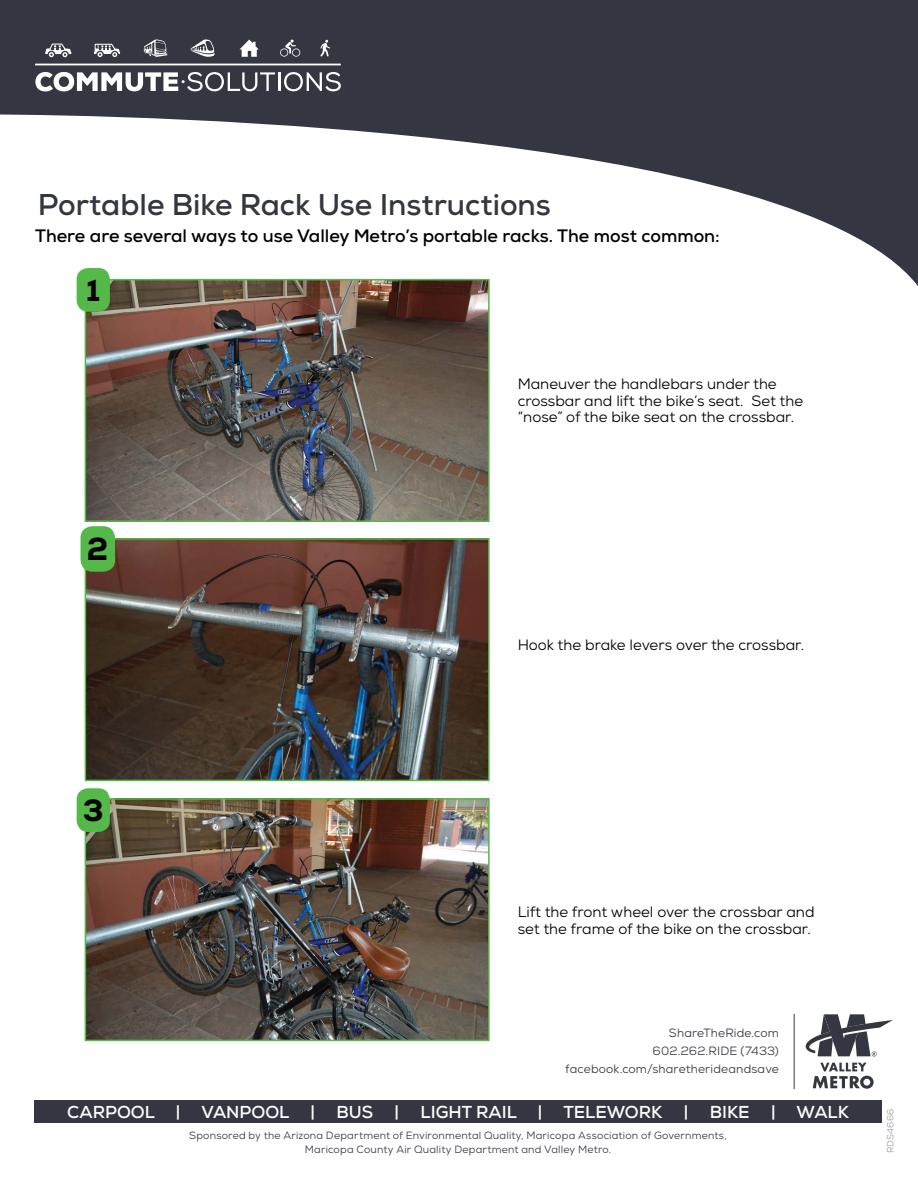
<style>
.page{position:relative;width:918px;height:1188px;background:#fff}
.page>*{position:absolute;margin:0;border:0;box-sizing:border-box;transform-origin:0 0}
.t1{font:800 31.95px "Nexa";color:#000}
.t2{font:800 30.6px "Nexa";color:#000}
.t3{font:700 30px "Nexa";color:#343741}
.t4{font:700 18px "Nexa";color:#000}
.t5{font:700 17.25px "Nexa";color:#fff}
.t6{font:15px/16.5px "Nexa";color:#000}
.t7{font:12px/18px "Nexa";letter-spacing:.015em;color:#343741;text-align:right}
.t8{font:10.5px/13.5px "Nexa";letter-spacing:.02em;color:#343741;text-align:center}
.t9{font:9px "Nexa";letter-spacing:.025em;color:#9a9ca3}
</style>
<div class="page">
<div style="left:34px;top:1100px;width:848px;height:23px;background:#343741"></div>
<hr style="left:794px;top:1014px;width:1px;height:75px;background:#343741">
<svg style="left:813px;top:1063px;width:61px;height:26px"></svg>
<svg style="left:806px;top:1014px;width:87px;height:43px"></svg>
<svg style="left:0;top:0;width:918px;height:310px;fill:#343741"></svg>
<hr style="left:35px;top:64px;width:306px;height:1px;background:#fff">
<svg style="left:144px;top:39px;width:23px;height:18px"></svg>
<svg style="left:94px;top:44px;width:26px;height:13px"></svg>
<svg style="left:191px;top:39px;width:24px;height:19px"></svg>
<svg style="left:45px;top:44px;width:26px;height:13px"></svg>
<svg style="left:280px;top:40px;width:20px;height:17px"></svg>
<svg style="left:320px;top:40px;width:11px;height:17px"></svg>
<svg style="left:239px;top:40px;width:20px;height:17px"></svg>
<svg style="left:35px;top:72px;width:306px;height:19px"></svg>
<img style="left:88px;top:282px;width:399px;height:237px">
<div style="left:85px;top:279px;width:405px;height:243px;border:2px solid #54b948"></div>
<img style="left:88px;top:541px;width:399px;height:237px">
<div style="left:85px;top:538px;width:405px;height:243px;border:2px solid #54b948"></div>
<img style="left:88px;top:801px;width:399px;height:237px">
<div style="left:85px;top:798px;width:405px;height:243px;border:2px solid #54b948"></div>
<div style="left:77px;top:268px;width:33px;height:44px;background:#54b948;border-radius:11px"></div>
<div style="left:81px;top:526px;width:34px;height:46px;background:#54b948;border-radius:12px"></div>
<div style="left:77px;top:788px;width:33px;height:44px;background:#54b948;border-radius:11px"></div>
<h3 class="t3" style="left:38px;top:185px;width:514px">Portable Bike Rack Use Instructions</h3>
<p class="t4" style="left:35px;top:224px;width:686px">There are several ways to use Valley Metro’s portable racks. The most common:</p>
<h2 class="t2" style="left:86px;top:270px;width:15px">1</h2>
<h1 class="t1" style="left:87px;top:529px;width:23px">2</h1>
<h2 class="t2" style="left:83px;top:791px;width:22px">3</h2>
<p class="t6" style="left:518px;top:376px;width:287px">Maneuver the handlebars under the crossbar and lift the bike’s seat. Set the “nose” of the bike seat on the crossbar.</p>
<p class="t6" style="left:518px;top:637px;width:288px">Hook the brake levers over the crossbar.</p>
<p class="t6" style="left:518px;top:904px;width:298px">Lift the front wheel over the crossbar and set the frame of the bike on the crossbar.</p>
<p class="t7" style="left:565px;top:1024px;width:215px">ShareTheRide.com<br>602.262.RIDE (7433) facebook.com/sharetherideandsave</p>
<p class="t5" style="left:67px;top:1101px;width:783px">CARPOOL | VANPOOL | BUS | LIGHT RAIL | TELEWORK | BIKE | WALK</p>
<p class="t9" style="left:885px;top:1153px;width:46px;rotate:-90deg">RDS4666</p>
<p class="t8" style="left:189px;top:1129px;width:539px">Sponsored by the Arizona Department of Environmental Quality, Maricopa Association of Governments,<br>Maricopa County Air Quality Department and Valley Metro.</p>
</div>
